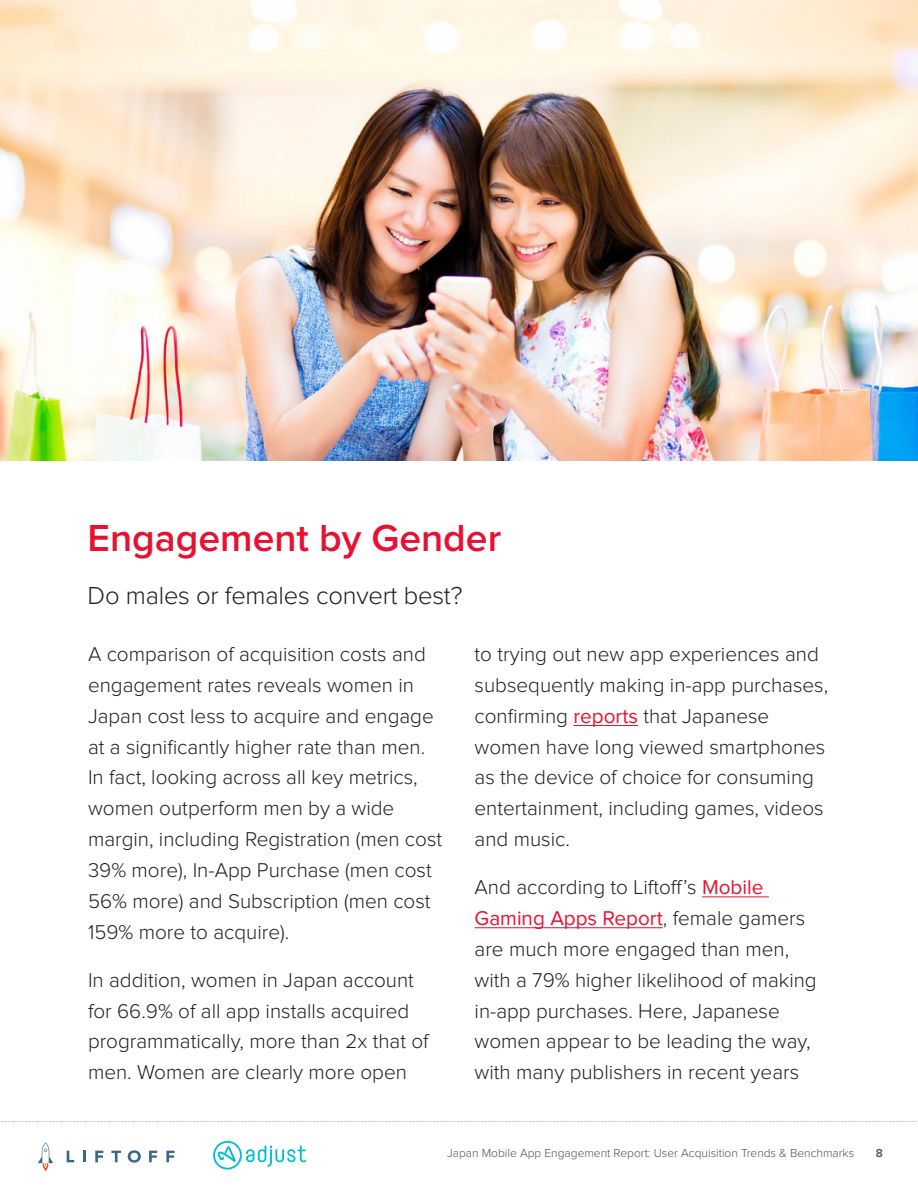
<style>
.page{position:relative;width:918px;height:1188px;background:#fff}
.page>*{position:absolute;margin:0;border:0;box-sizing:border-box;transform-origin:0 0}
.t1{font:600 39px "Proxima Nova";color:#e91131}
.t2{font:300 25.5px "Proxima Nova";letter-spacing:-.01em;color:#231f20}
.t3{font:300 20.7px/30.9px "Proxima Nova";color:#231f20}
.t4{font:300 12px "Proxima Nova";color:#505052}
.t5{font:600 12px "Proxima Nova";color:#505052}
.s1{font-weight:400;color:#e91131}
</style>
<div class="page">
<svg style="left:67px;top:1151px;width:7px;height:11px"></svg>
<svg style="left:83px;top:1151px;width:3px;height:11px"></svg>
<svg style="left:95px;top:1151px;width:8px;height:11px"></svg>
<svg style="left:111px;top:1151px;width:10px;height:11px"></svg>
<svg style="left:128px;top:1150px;width:13px;height:13px"></svg>
<svg style="left:149px;top:1151px;width:8px;height:11px"></svg>
<svg style="left:166px;top:1151px;width:9px;height:11px"></svg>
<svg style="left:38px;top:1143px;width:15px;height:28px"></svg>
<svg style="left:1px;top:1121px;width:917px;height:1px"></svg>
<svg style="left:213px;top:1141px;width:93px;height:29px"></svg>
<hr style="left:573px;top:725px;width:65px;height:1px;background:#e91131">
<hr style="left:702px;top:897px;width:67px;height:1px;background:#e91131">
<hr style="left:475px;top:927px;width:188px;height:1px;background:#e91131">
<img style="left:0;top:0;width:918px;height:461px">
<h1 class="t1" style="left:88px;top:520px;width:415px">Engagement by Gender</h1>
<p class="t2" style="left:88px;top:584px;width:376px">Do males or females convert best?</p>
<p class="t3" style="left:88px;top:640px;width:356px">A comparison of acquisition costs and engagement rates reveals women in Japan cost less to acquire and engage at a significantly higher rate than men.<br>In fact, looking across all key metrics, women outperform men by a wide margin, including Registration (men cost 39% more), In-App Purchase (men cost 56% more) and Subscription (men cost 159% more to acquire).</p>
<p class="t3" style="left:88px;top:965px;width:342px">In addition, women in Japan account for 66.9% of all app installs acquired programmatically, more than 2x that of men. Women are clearly more open</p>
<p class="t3" style="left:475px;top:640px;width:355px">to trying out new app experiences and subsequently making in-app purchases, confirming <span class="s1">reports</span> that Japanese women have long viewed smartphones as the device of choice for consuming entertainment, including games, videos and music.</p>
<p class="t3" style="left:475px;top:873px;width:344px">And according to Liftoff’s <span class="s1">Mobile Gaming Apps Report</span>, female gamers are much more engaged than men, with a 79% higher likelihood of making in-app purchases. Here, Japanese women appear to be leading the way, with many publishers in recent years</p>
<p class="t4" style="left:447px;top:1147px;width:408px">Japan Mobile App Engagement Report: User Acquisition Trends &amp; Benchmarks</p>
<p class="t5" style="left:876px;top:1147px;width:9px">8</p>
</div>
